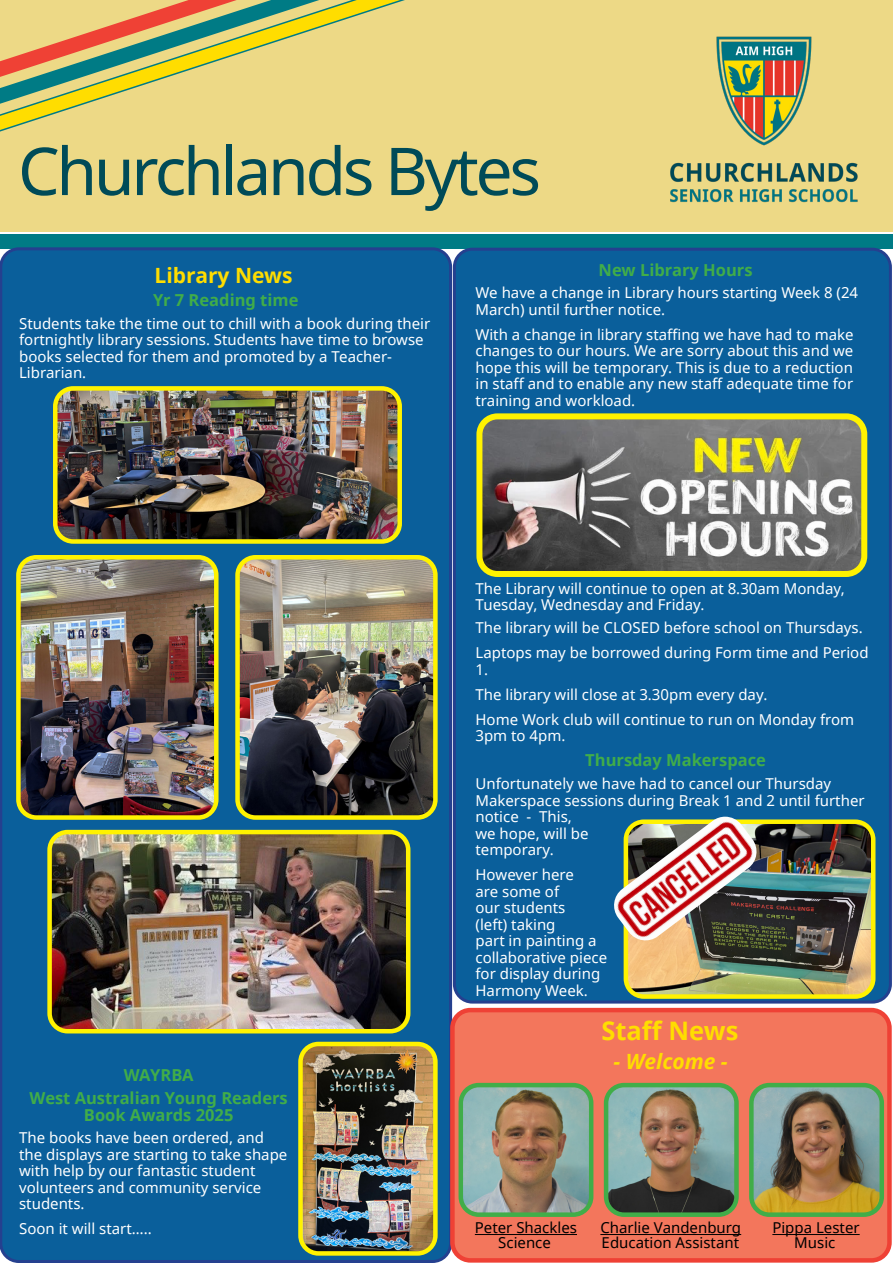
<style>
.page{position:relative;width:893px;height:1263px;background:#fff}
.page>*{position:absolute;margin:0;border:0;box-sizing:border-box;transform-origin:0 0}
.t1{font:66px "Noto Sans";letter-spacing:-.05em;color:#004b58}
.t2{font:700 25.5px "Noto Sans";color:#fd0}
.t3{font:700 21px "Noto Sans";color:#fd0}
.t4{font:italic 700 21px "Noto Sans";color:#fd0}
.t5{font:700 16.5px/23px "Noto Sans";color:#41ad49;text-align:center}
.t6{font:15px/16.5px "Noto Sans";color:#fff}
.t7{font:15px "Noto Sans";color:#000}
</style>
<div class="page">
<div style="left:0;top:0;width:893px;height:232px;background:#edd986"></div>
<img style="left:670px;top:36px;width:188px;height:167px">
<div style="left:0;top:234px;width:893px;height:15px;background:#007b85"></div>
<svg style="left:0;top:0;width:558px;height:253px"></svg>
<div style="left:1px;top:249px;width:450px;height:1012px;background:#0a5f9b;border-radius:18px"></div>
<div style="left:0;top:247px;width:452px;height:1016px;border:3px solid #25408f;border-radius:18px"></div>
<div style="left:452px;top:1010px;width:437px;height:250px;background:#f3765c;border-radius:18px"></div>
<hr style="left:475px;top:1234px;width:102px;height:1px;background:#000">
<hr style="left:600px;top:1234px;width:141px;height:1px;background:#000">
<hr style="left:772px;top:1234px;width:88px;height:1px;background:#000">
<div style="left:450px;top:1008px;width:442px;height:254px;border:4px solid #ef4135;border-radius:18px"></div>
<img style="left:464px;top:1088px;width:124px;height:124px">
<div style="left:459px;top:1083px;width:134px;height:134px;border:4px solid #41ad49;border-radius:18px"></div>
<img style="left:609px;top:1088px;width:125px;height:124px">
<div style="left:604px;top:1083px;width:135px;height:134px;border:4px solid #41ad49;border-radius:18px"></div>
<img style="left:754px;top:1088px;width:125px;height:124px">
<div style="left:749px;top:1083px;width:135px;height:134px;border:4px solid #41ad49;border-radius:18px"></div>
<img style="left:58px;top:391px;width:339px;height:148px">
<div style="left:53px;top:386px;width:349px;height:158px;border:4px solid #fff200;border-radius:18px"></div>
<img style="left:303px;top:1047px;width:130px;height:204px">
<div style="left:298px;top:1042px;width:140px;height:214px;border:4px solid #fff200;border-radius:18px"></div>
<div style="left:454px;top:249px;width:436px;height:753px;background:#0a5f9b;border-radius:18px"></div>
<div style="left:453px;top:248px;width:439px;height:755px;border:3px solid #25408f;border-radius:18px"></div>
<img style="left:629px;top:824px;width:241px;height:170px">
<div style="left:624px;top:819px;width:251px;height:180px;border:4px solid #fff200;border-radius:18px"></div>
<img style="left:614px;top:817px;width:145px;height:126px">
<img style="left:21px;top:560px;width:193px;height:255px">
<div style="left:16px;top:555px;width:203px;height:265px;border:4px solid #fff200;border-radius:18px"></div>
<img style="left:240px;top:560px;width:193px;height:255px">
<div style="left:235px;top:555px;width:203px;height:265px;border:4px solid #fff200;border-radius:18px"></div>
<img style="left:52px;top:835px;width:356px;height:196px">
<div style="left:47px;top:830px;width:363px;height:203px;border:4px solid #fff200;border-radius:18px"></div>
<img style="left:483px;top:420px;width:377px;height:150px">
<div style="left:476px;top:413px;width:391px;height:164px;border:6px solid #fff200;border-radius:18px"></div>
<h1 class="t1" style="left:18px;top:126px;width:525px">Churchlands Bytes</h1>
<h3 class="t3" style="left:154px;top:260px;width:140px">Library News</h3>
<p class="t5" style="left:153px;top:288px;width:147px">Yr 7 Reading time</p>
<p class="t6" style="left:19px;top:315px;width:413px">Students take the time out to chill with a book during their fortnightly library sessions. Students have time to browse books selected for them and promoted by a Teacher-Librarian.</p>
<p class="t5" style="left:599px;top:258px;width:156px">New Library Hours</p>
<p class="t6" style="left:475px;top:284px;width:384px">We have a change in Library hours starting Week 8 (24<br>March) until further notice.</p>
<p class="t6" style="left:475px;top:326px;width:380px;text-align:justify">With a change in library staffing we have had to make changes to our hours. We are sorry about this and we hope this will be temporary. This is due to a reduction in staff and to enable any new staff adequate time for training and workload.</p>
<p class="t5" style="left:30px;top:1063px;width:260px">WAYRBA<br>West Australian Young Readers</p>
<p class="t5" style="left:84px;top:1103px;width:151px">Book Awards 2025</p>
<p class="t6" style="left:19px;top:1129px;width:270px">The books have been ordered, and the displays are starting to take shape with help by our fantastic student volunteers and community service students.</p>
<p class="t6" style="left:19px;top:1220px;width:134px">Soon it will start…..</p>
<p class="t6" style="left:475px;top:580px;width:371px">The Library will continue to open at 8.30am Monday,<br>Tuesday, Wednesday and Friday.</p>
<p class="t6" style="left:475px;top:615px;width:395px;line-height:25px">The library will be CLOSED before school on Thursdays.<br>Laptops may be borrowed during Form time and Period</p>
<p class="t6" style="left:475px;top:656px;width:380px;line-height:25px">1.<br>The library will close at 3.30pm every day.<br>Home Work club will continue to run on Monday from</p>
<p class="t6" style="left:475px;top:727px;width:91px">3pm to 4pm.</p>
<p class="t5" style="left:585px;top:748px;width:182px">Thursday Makerspace</p>
<p class="t6" style="left:475px;top:775px;width:391px">Unfortunately we have had to cancel our Thursday<br>Makerspace sessions during Break 1 and 2 until further notice - This,<br>we hope, will be<br>temporary.</p>
<p class="t6" style="left:475px;top:866px;width:133px">However here<br>are some of<br>our students<br>(left) taking<br>part in painting a collaborative piece for display during<br>Harmony Week.</p>
<h2 class="t2" style="left:601px;top:1012px;width:138px">Staff News</h2>
<h3 class="t4" style="left:614px;top:1046px;width:116px">- Welcome -</h3>
<p class="t7" style="left:475px;top:1218px;width:104px">Peter Shackles</p>
<p class="t7" style="left:600px;top:1218px;width:142px">Charlie Vandenburg</p>
<p class="t7" style="left:772px;top:1218px;width:89px">Pippa Lester</p>
<p class="t7" style="left:498px;top:1233px;width:54px">Science</p>
<p class="t7" style="left:602px;top:1233px;width:139px">Education Assistant</p>
<p class="t7" style="left:794px;top:1233px;width:43px">Music</p>
</div>
